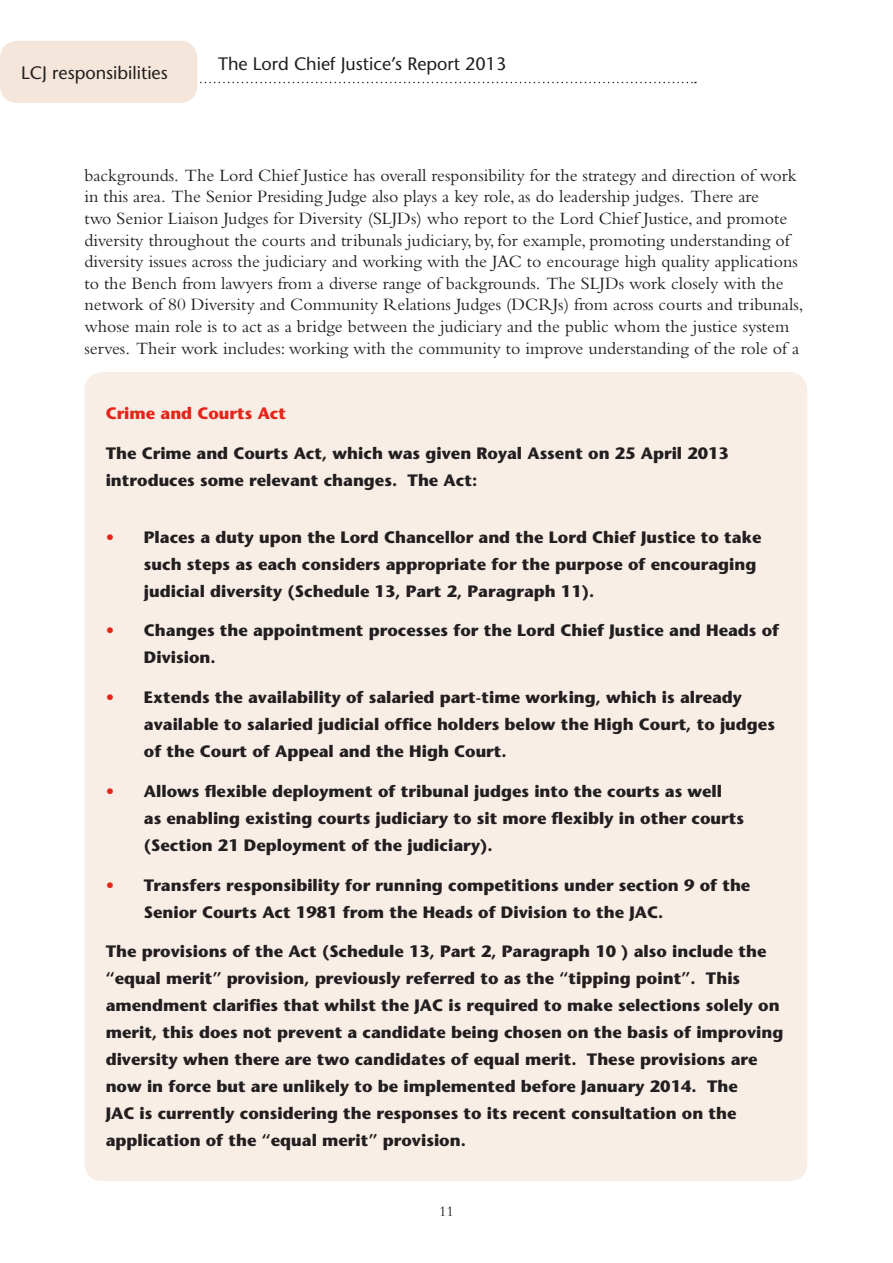
<style>
.page{position:relative;width:893px;height:1263px;background:#fff}
.page>*{position:absolute;margin:0;border:0;box-sizing:border-box;transform-origin:0 0}
.Footnote{font:18px/21.6px "Bembo Std";color:#231f20}
.t1{font:500 18px "Stone Sans Std";color:#231f20}
.Feature_box_bullet{font:16.5px/27px "Stone Sans Std Bold 2";color:#231f20}
.Feature_box{font:16.5px/27px "Stone Sans Std Bold 2";color:#231f20}
.Feature_box_sub-head{font:16.5px "Stone Sans Std Bold 2";color:#e52519}
.t2{font:15px "Bembo Std";color:#231f20}
.s1{font-family:"Stone Sans Std";font-weight:700;color:#e52519}
</style>
<div class="page">
<svg style="left:197px;top:82px;width:499px;height:1px"></svg>
<div style="left:0;top:41px;width:197px;height:62px;background:#f4e6da;border-radius:17px"></div>
<div style="left:84px;top:372px;width:723px;height:809px;background:#f8eee6;border-radius:18px"></div>
<p class="t1" style="left:21px;top:62px;width:148px">LCJ responsibilities</p>
<p class="t1" style="left:218px;top:53px;width:290px">The Lord Chief Justice’s Report 2013</p>
<p class="Footnote" style="left:84px;top:164px;width:721px">backgrounds. The Lord Chief Justice has overall responsibility for the strategy and direction of work in this area. The Senior Presiding Judge also plays a key role, as do leadership judges. There are<br>two Senior Liaison Judges for Diversity (SLJDs) who report to the Lord Chief Justice, and promote diversity throughout the courts and tribunals judiciary, by, for example, promoting understanding of diversity issues across the judiciary and working with the JAC to encourage high quality applications to the Bench from lawyers from a diverse range of backgrounds. The SLJDs work closely with the network of 80 Diversity and Community Relations Judges (DCRJs) from across courts and tribunals, whose main role is to act as a bridge between the judiciary and the public whom the justice system serves. Their work includes: working with the community to improve understanding of the role of a</p>
<p class="Feature_box_sub-head" style="left:106px;top:403px;width:182px">Crime and Courts Act</p>
<p class="Feature_box" style="left:106px;top:439px;width:625px">The Crime and Courts Act, which was given Royal Assent on 25 April 2013 introduces some relevant changes. The Act:</p>
<p class="Feature_box_bullet" style="left:144px;top:523px;width:619px;text-indent:-38px"><span class="s1">•</span> Places a duty upon the Lord Chancellor and the Lord Chief Justice to take such steps as each considers appropriate for the purpose of encouraging judicial diversity (Schedule 13, Part 2, Paragraph 11).</p>
<p class="Feature_box_bullet" style="left:144px;top:617px;width:637px;text-indent:-38px"><span class="s1">•</span> Changes the appointment processes for the Lord Chief Justice and Heads of<br>Division.</p>
<p class="Feature_box_bullet" style="left:144px;top:684px;width:632px;text-indent:-38px"><span class="s1">•</span> Extends the availability of salaried part-time working, which is already available to salaried judicial office holders below the High Court, to judges of the Court of Appeal and the High Court.</p>
<p class="Feature_box_bullet" style="left:144px;top:777px;width:602px;text-indent:-38px"><span class="s1">•</span> Allows flexible deployment of tribunal judges into the courts as well<br>as enabling existing courts judiciary to sit more flexibly in other courts (Section 21 Deployment of the judiciary).</p>
<p class="Feature_box_bullet" style="left:144px;top:871px;width:608px;text-indent:-38px"><span class="s1">•</span> Transfers responsibility for running competitions under section 9 of the<br>Senior Courts Act 1981 from the Heads of Division to the JAC.</p>
<p class="Feature_box" style="left:106px;top:938px;width:679px">The provisions of the Act (Schedule 13, Part 2, Paragraph 10 ) also include the “equal merit” provision, previously referred to as the “tipping point”. This amendment clarifies that whilst the JAC is required to make selections solely on merit, this does not prevent a candidate being chosen on the basis of improving diversity when there are two candidates of equal merit. These provisions are now in force but are unlikely to be implemented before January 2014. The<br>JAC is currently considering the responses to its recent consultation on the application of the “equal merit” provision.</p>
<p class="t2" style="left:439px;top:1202px;width:16px">11</p>
</div>
